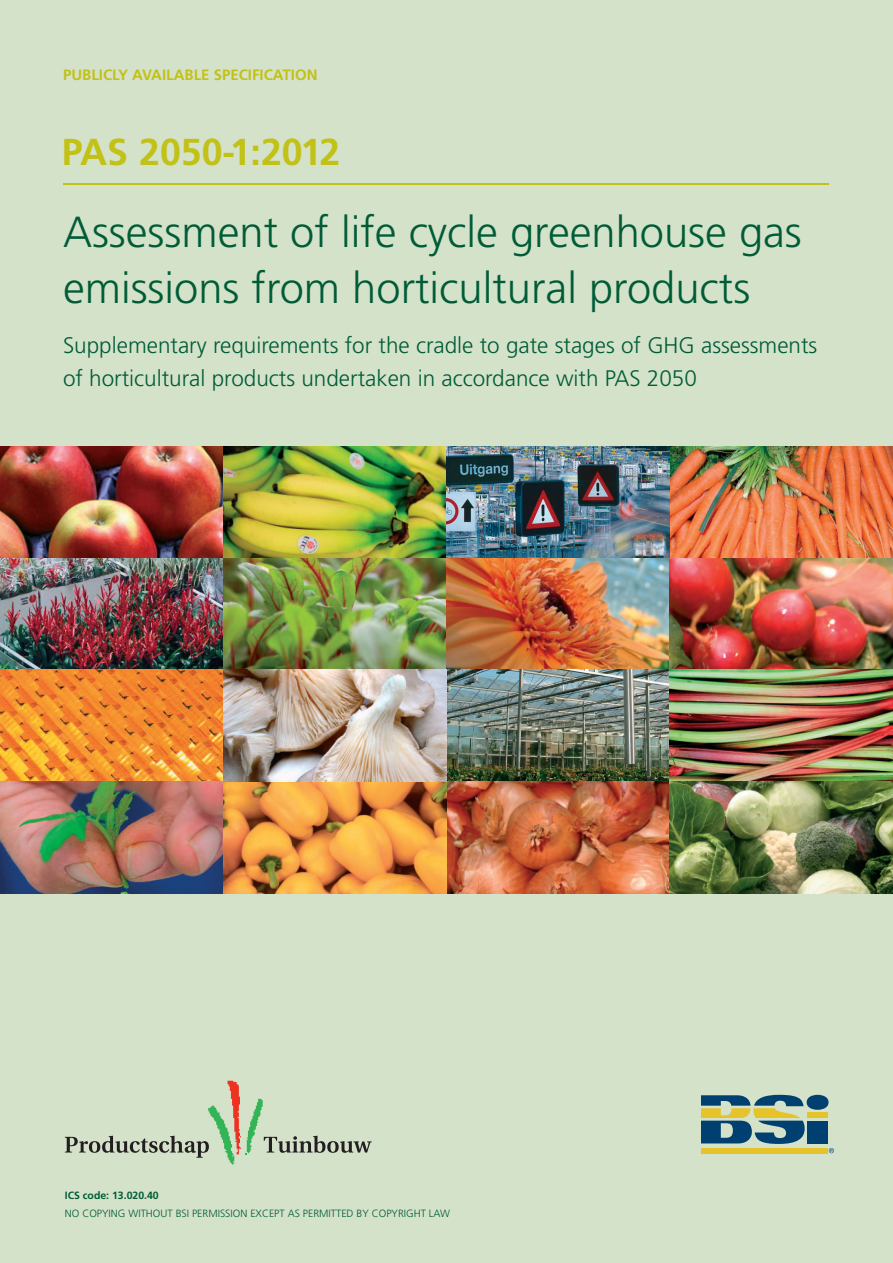
<style>
.page{position:relative;width:893px;height:1263px;background:#d5e2ca}
.page>*{position:absolute;margin:0;border:0;box-sizing:border-box;transform-origin:0 0}
.t1{font:300 43.5px/55.5px "Frutiger";color:#005c37}
.t2{font:700 37.5px "Frutiger";color:#c1c116}
.t3{font:300 22.5px/33px "Frutiger";color:#005c37}
.t4{font:700 15px "Frutiger";color:#c1c116}
.t5{font:300 10.5px "Frutiger";color:#005c37}
.t6{font:700 10.5px "Frutiger";color:#005c37}
</style>
<div class="page">
<div style="left:807px;top:1095px;width:21px;height:15px;background:#004071;border-radius:50%"></div>
<div style="left:807px;top:1113px;width:21px;height:5px;background:#e7c32b"></div>
<div style="left:807px;top:1120px;width:21px;height:23px;background:#004071"></div>
<div style="left:701px;top:1148px;width:127px;height:5px;background:#e7c32b"></div>
<svg style="left:701px;top:1095px;width:104px;height:49px"></svg>
<svg style="left:829px;top:1148px;width:5px;height:5px"></svg>
<hr style="left:64px;top:183px;width:765px;height:1px;background:#c1c116">
<img style="left:0;top:446px;width:223px;height:112px">
<img style="left:223px;top:446px;width:223px;height:112px">
<img style="left:670px;top:446px;width:223px;height:112px">
<img style="left:446px;top:446px;width:224px;height:112px">
<img style="left:0;top:558px;width:223px;height:112px">
<img style="left:223px;top:558px;width:223px;height:112px">
<img style="left:446px;top:558px;width:224px;height:112px">
<img style="left:446px;top:670px;width:224px;height:111px">
<svg style="left:0;top:670px;width:223px;height:111px;background:#ef8d30"></svg>
<img style="left:446px;top:781px;width:224px;height:112px">
<img style="left:670px;top:558px;width:223px;height:112px">
<img style="left:670px;top:670px;width:223px;height:111px">
<img style="left:0;top:781px;width:223px;height:112px">
<svg style="left:223px;top:781px;width:223px;height:112px;background:#de9542"></svg>
<img style="left:223px;top:670px;width:223px;height:111px">
<img style="left:670px;top:781px;width:223px;height:112px">
<svg style="left:65px;top:1081px;width:307px;height:83px"></svg>
<p class="t4" style="left:63px;top:68px;width:256px">PUBLICLY AVAILABLE SPECIFICATION</p>
<h2 class="t2" style="left:62px;top:136px;width:280px">PAS 2050-1:2012</h2>
<h1 class="t1" style="left:63px;top:208px;width:740px">Assessment of life cycle greenhouse gas emissions from horticultural products</h1>
<p class="t3" style="left:63px;top:330px;width:756px">Supplementary requirements for the cradle to gate stages of GHG assessments of horticultural products undertaken in accordance with PAS 2050</p>
<p class="t6" style="left:65px;top:1191px;width:95px">ICS code: 13.020.40</p>
<p class="t5" style="left:65px;top:1209px;width:387px">NO COPYING WITHOUT BSI PERMISSION EXCEPT AS PERMITTED BY COPYRIGHT LAW</p>
</div>
